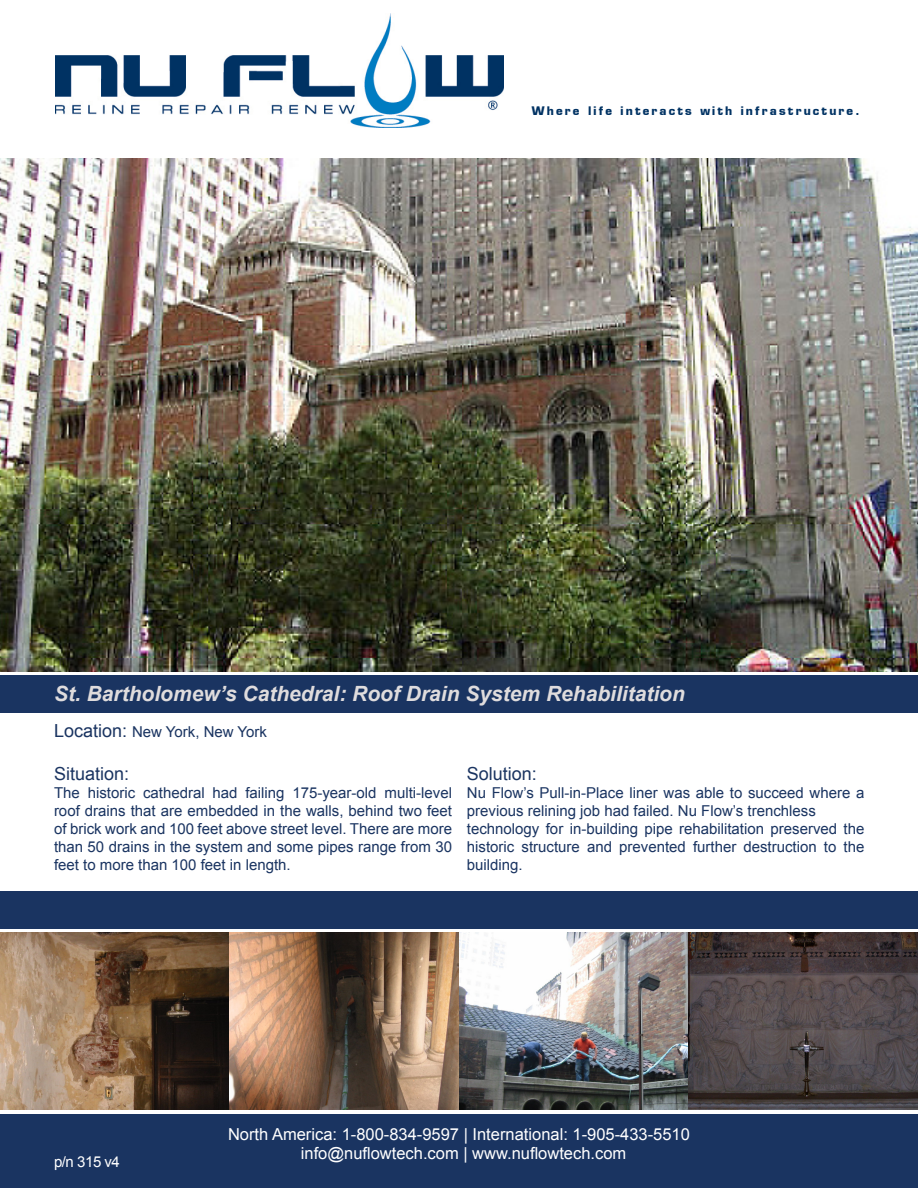
<style>
.page{position:relative;width:918px;height:1188px;background:#fff}
.page>*{position:absolute;margin:0;border:0;box-sizing:border-box;transform-origin:0 0}
.t1{font:italic 700 21px "Arial";color:#dfdcdd}
.t2{font:18px "Arial";color:#1a3461}
.Text{font:16.5px "Arial";color:#fff}
.t3{font:15px/18px "Arial";color:#1a3461;text-align:justify}
.t4{font:15px "Arial";color:#fff}
.t5{font:700 11.55px "Eurostile";letter-spacing:.19em;color:#003263}
.s1{font-size:18px}
</style>
<div class="page">
<div style="left:0;top:890px;width:918px;height:39px;background:#1a3461"></div>
<div style="left:0;top:675px;width:918px;height:39px;background:#1a3461"></div>
<div style="left:0;top:1114px;width:918px;height:74px;background:#1a3461"></div>
<img style="left:56px;top:14px;width:447px;height:114px">
<img style="left:0;top:932px;width:918px;height:178px">
<img style="left:0;top:158px;width:918px;height:514px">
<p class="t5" style="left:532px;top:103px;width:329px">Where life interacts with infrastructure.</p>
<p class="t1" style="left:54px;top:680px;width:632px">St. Bartholomew’s Cathedral: Roof Drain System Rehabilitation</p>
<p class="t3" style="left:54px;top:723px;width:215px"><span class="s1">Location:</span> New York, New York</p>
<p class="t2" style="left:54px;top:762px;width:77px">Situation:</p>
<p class="t3" style="left:54px;top:784px;width:400px">The historic cathedral had failing 175-year-old multi-level roof drains that are embedded in the walls, behind two feet of brick work and 100 feet above street level. There are more than 50 drains in the system and some pipes range from 30 feet to more than 100 feet in length.</p>
<p class="t2" style="left:467px;top:762px;width:72px">Solution:</p>
<p class="t3" style="left:467px;top:784px;width:399px">Nu Flow’s Pull-in-Place liner was able to succeed where a previous relining job had failed. Nu Flow’s trenchless</p>
<p class="t3" style="left:467px;top:820px;width:399px">technology for in-building pipe rehabilitation preserved the historic structure and prevented further destruction to the building.</p>
<p class="t4" style="left:54px;top:1152px;width:68px">p/n 315 v4</p>
<p class="Text" style="left:228px;top:1123px;width:463px">North America: 1-800-834-9597 | International: 1-905-433-5510</p>
<p class="Text" style="left:301px;top:1143px;width:327px">info@nuflowtech.com | www.nuflowtech.com</p>
</div>
